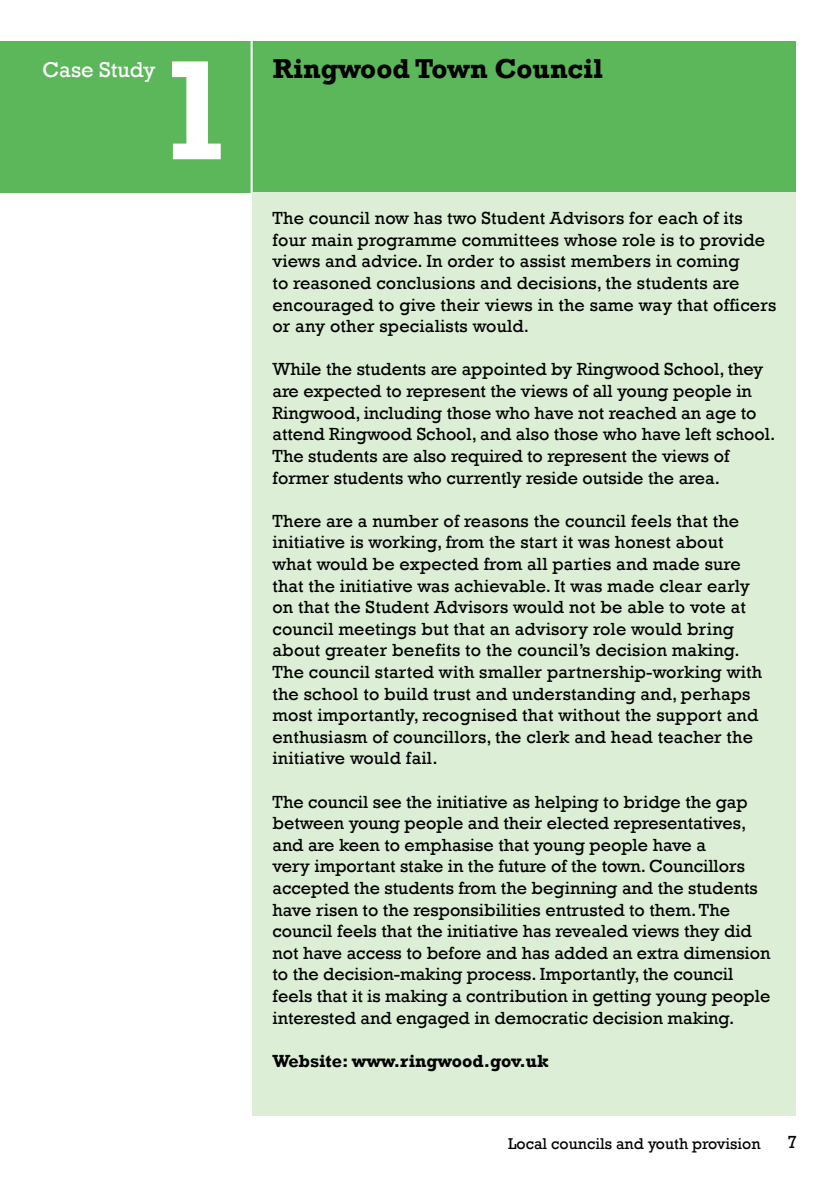
<style>
.page{position:relative;width:840px;height:1191px;background:#fff}
.page>*{position:absolute;margin:0;border:0;box-sizing:border-box;transform-origin:0 0}
.t1{font:700 144px "Rockwell";color:#fff}
.t2{font:700 28px "Rockwell";color:#000}
.t3{font:22px "Rockwell";color:#fff}
.t4{font:18px/21.6px "Rockwell";color:#000}
.t5{font:700 18px "Rockwell";color:#000}
.t6{font:16px "Rockwell";color:#000}
</style>
<div class="page">
<div style="left:0;top:41px;width:795px;height:152px;background:#5cb65a"></div>
<hr style="left:250px;top:41px;width:2px;height:152px;background:#fff">
<div style="left:252px;top:193px;width:543px;height:923px;background:#dceed5"></div>
<p class="t3" style="left:43px;top:61px;width:114px">Case Study</p>
<h2 class="t2" style="left:273px;top:59px;width:331px">Ringwood Town Council</h2>
<h1 class="t1" style="left:156px;top:60px;width:81px">1</h1>
<p class="t4" style="left:272px;top:209px;width:505px">The council now has two Student Advisors for each of its four main programme committees whose role is to provide views and advice. In order to assist members in coming<br>to reasoned conclusions and decisions, the students are encouraged to give their views in the same way that officers or any other specialists would.</p>
<p class="t4" style="left:272px;top:360px;width:504px">While the students are appointed by Ringwood School, they are expected to represent the views of all young people in Ringwood, including those who have not reached an age to attend Ringwood School, and also those who have left school.<br>The students are also required to represent the views of former students who currently reside outside the area.</p>
<p class="t4" style="left:272px;top:511px;width:491px">There are a number of reasons the council feels that the initiative is working, from the start it was honest about what would be expected from all parties and made sure that the initiative was achievable. It was made clear early on that the Student Advisors would not be able to vote at council meetings but that an advisory role would bring about greater benefits to the council’s decision making.<br>The council started with smaller partnership-working with the school to build trust and understanding and, perhaps most importantly, recognised that without the support and enthusiasm of councillors, the clerk and head teacher the initiative would fail.</p>
<p class="t4" style="left:272px;top:792px;width:499px">The council see the initiative as helping to bridge the gap between young people and their elected representatives, and are keen to emphasise that young people have a<br>very important stake in the future of the town. Councillors accepted the students from the beginning and the students have risen to the responsibilities entrusted to them. The council feels that the initiative has revealed views they did not have access to before and has added an extra dimension to the decision-making process. Importantly, the council feels that it is making a contribution in getting young people interested and engaged in democratic decision making.</p>
<p class="t5" style="left:272px;top:1054px;width:278px">Website: www.ringwood.gov.uk</p>
<p class="t6" style="left:508px;top:1137px;width:254px">Local councils and youth provision</p>
<p class="t4" style="left:787px;top:1132px;width:11px">7</p>
</div>
